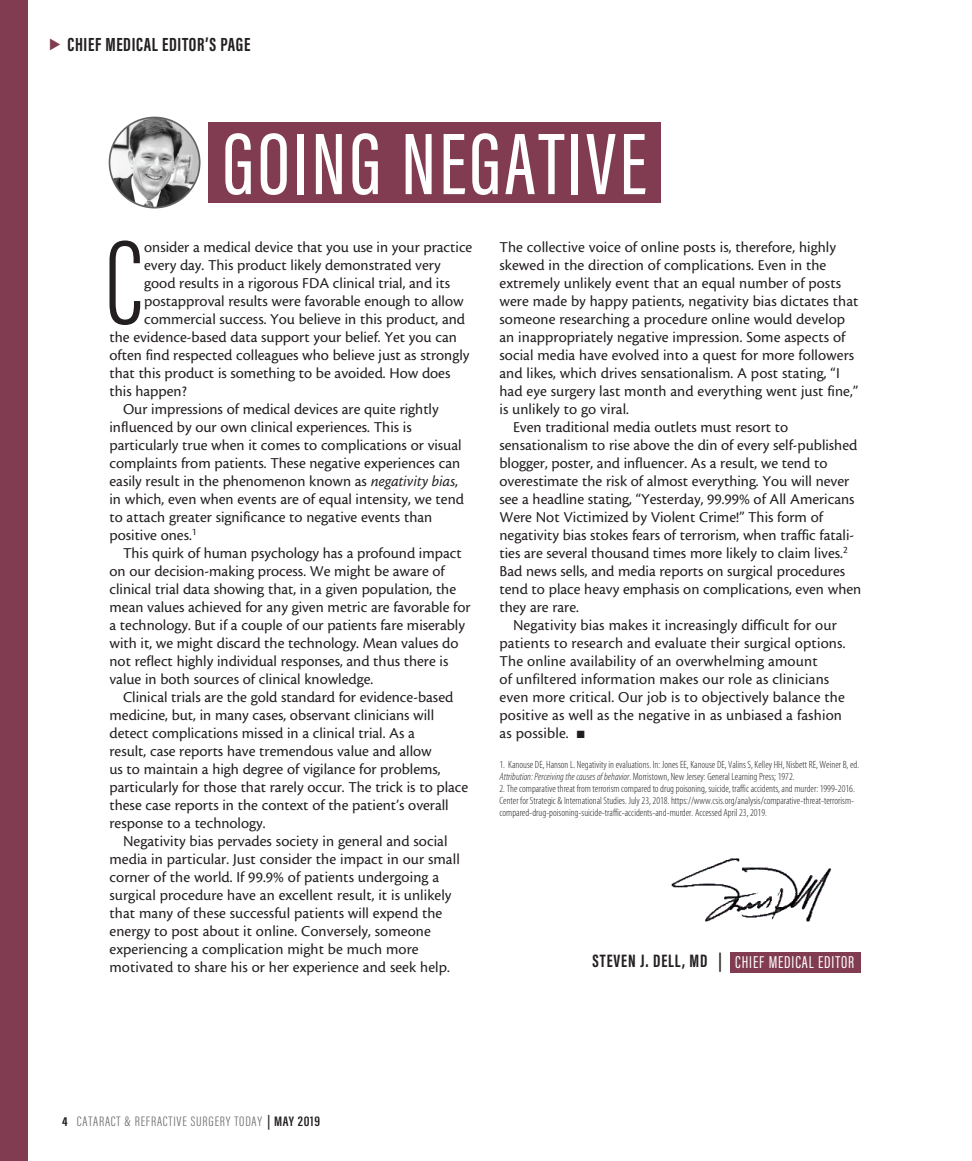
<style>
.page{position:relative;width:972px;height:1161px;background:#fff}
.page>*{position:absolute;margin:0;border:0;box-sizing:border-box;transform-origin:0 0}
.body_first{font:300 123.6px "Acumin Pro Extra Cond";color:#231f20}
.headline{font:500 90px "Acumin Pro Extra Cond";letter-spacing:.035em;color:#fff}
.t1{font:700 19.5px "Acumin Pro Extra Cond";letter-spacing:.035em;color:#231f20}
.lead-in_highlighted{font:700 18.45px "Acumin Pro Extra Cond";letter-spacing:.05em;color:#231f20}
.lead-in_highlighted-2{font:17.7px "Acumin Pro Extra Cond";letter-spacing:.05em;color:#fff}
.body{font:15.75px/18px "Cronos MM 408 10";color:#231f20}
.body_first-2{font:15.75px "Cronos MM 408 10";color:#231f20}
.t2{font:300 14.1px "Acumin Pro Extra Cond";letter-spacing:.05em;color:#6c6d70;scale:1.11 1}
.footnote{font:10.5px/12px "Myriad MM 215 300";color:#231f20}
.s1{font-family:"Cronos MM It 408 10"}
.s2{font-family:"Myriad MM It 215 300"}
.s3{font-weight:700;font-size:13.35px;color:#231f20}
.s4{font-weight:600;color:#231f20}
</style>
<div class="page">
<div style="left:209px;top:122px;width:452px;height:81px;background:#813c51"></div>
<div style="left:0;top:0;width:27px;height:1161px;background:#813c51"></div>
<img style="left:110px;top:117px;width:90px;height:91px;border-radius:45px">
<div style="left:109px;top:117px;width:92px;height:91px;border:2px solid #636366;border-radius:50%"></div>
<div style="left:730px;top:953px;width:131px;height:20px;background:#813c51"></div>
<img style="left:671px;top:858px;width:161px;height:64px">
<p class="t1" style="left:68px;top:32px;width:184px">CHIEF MEDICAL EDITOR’S PAGE</p>
<p class="headline" style="left:222px;top:110px;width:426px">GOING NEGATIVE</p>
<p class="body_first" style="left:105px;top:209px;width:40px">C</p>
<p class="body_first-2" style="left:144px;top:239px;width:330px">onsider a medical device that you use in your practice</p>
<p class="body_first-2" style="left:144px;top:257px;width:298px">every day. This product likely demonstrated very</p>
<p class="body_first-2" style="left:144px;top:275px;width:307px">good results in a rigorous FDA clinical trial, and its</p>
<p class="body_first-2" style="left:144px;top:293px;width:321px">postapproval results were favorable enough to allow</p>
<p class="body_first-2" style="left:144px;top:311px;width:322px">commercial success. You believe in this product, and</p>
<p class="body_first-2" style="left:110px;top:329px;width:349px">the evidence-based data support your belief. Yet you can</p>
<p class="body_first-2" style="left:110px;top:347px;width:361px">often find respected colleagues who believe just as strongly</p>
<p class="body_first-2" style="left:110px;top:365px;width:342px">that this product is something to be avoided. How does</p>
<p class="body_first-2" style="left:110px;top:383px;width:79px">this happen?</p>
<p class="body" style="left:110px;top:400px;width:356px;text-indent:14px">Our impressions of medical devices are quite rightly influenced by our own clinical experiences. This is particularly true when it comes to complications or visual complaints from patients. These negative experiences can easily result in the phenomenon known as <span class="s1">negativity bias</span>, in which, even when events are of equal intensity, we tend to attach greater significance to negative events than positive ones.<sup>1</sup></p>
<p class="body" style="left:110px;top:544px;width:363px;text-indent:14px">This quirk of human psychology has a profound impact on our decision-making process. We might be aware of clinical trial data showing that, in a given population, the mean values achieved for any given metric are favorable for a technology. But if a couple of our patients fare miserably with it, we might discard the technology. Mean values do not reflect highly individual responses, and thus there is value in both sources of clinical knowledge.</p>
<p class="body" style="left:110px;top:688px;width:360px;text-indent:14px">Clinical trials are the gold standard for evidence-based medicine, but, in many cases, observant clinicians will detect complications missed in a clinical trial. As a<br>result, case reports have tremendous value and allow<br>us to maintain a high degree of vigilance for problems, particularly for those that rarely occur. The trick is to place these case reports in the context of the patient’s overall response to a technology.</p>
<p class="body" style="left:110px;top:832px;width:352px;text-indent:14px">Negativity bias pervades society in general and social media in particular. Just consider the impact in our small corner of the world. If 99.9% of patients undergoing a surgical procedure have an excellent result, it is unlikely that many of these successful patients will expend the energy to post about it online. Conversely, someone experiencing a complication might be much more motivated to share his or her experience and seek help.</p>
<p class="body" style="left:500px;top:238px;width:360px">The collective voice of online posts is, therefore, highly skewed in the direction of complications. Even in the extremely unlikely event that an equal number of posts were made by happy patients, negativity bias dictates that someone researching a procedure online would develop an inappropriately negative impression. Some aspects of social media have evolved into a quest for more followers and likes, which drives sensationalism. A post stating, “I had eye surgery last month and everything went just fine,” is unlikely to go viral.</p>
<p class="body" style="left:500px;top:418px;width:363px;text-indent:14px">Even traditional media outlets must resort to sensationalism to rise above the din of every self-published blogger, poster, and influencer. As a result, we tend to overestimate the risk of almost everything. You will never see a headline stating, “Yesterday, 99.99% of All Americans Were Not Victimized by Violent Crime!” This form of negativity bias stokes fears of terrorism, when traffic fatali&shy;ties are several thousand times more likely to claim lives.<sup>2<br></sup>Bad news sells, and media reports on surgical procedures tend to place heavy emphasis on complications, even when they are rare.</p>
<p class="body" style="left:500px;top:616px;width:348px;text-indent:14px">Negativity bias makes it increasingly difficult for our patients to research and evaluate their surgical options.<br>The online availability of an overwhelming amount<br>of unfiltered information makes our role as clinicians even more critical. Our job is to objectively balance the positive as well as the negative in as unbiased a fashion as possible. ■</p>
<p class="footnote" style="left:500px;top:759px;width:361px">1. Kanouse DE, Hanson L. Negativity in evaluations. In: Jones EE, Kanouse DE, Valins S, Kelley HH, Nisbett RE, Weiner B, ed.<br><span class="s2">Attribution: Perceiving the causes of behavior</span>. Morristown, New Jersey: General Learning Press; 1972.</p>
<p class="footnote" style="left:500px;top:783px;width:357px;text-align:justify">2. The comparative threat from terrorism compared to drug poisoning, suicide, traffic accidents, and murder: 1999-2016.<br>Center for Strategic &amp; International Studies. July 23, 2018. https://www.csis.org/analysis/comparative-threat-terrorism&shy;compared-drug-poisoning-suicide-traffic-accidents-and-murder. Accessed April 23, 2019.</p>
<p class="lead-in_highlighted" style="left:593px;top:949px;width:131px">STEVEN J. DELL, MD |</p>
<p class="lead-in_highlighted-2" style="left:735px;top:951px;width:120px">CHIEF MEDICAL EDITOR</p>
<p class="t2" style="left:62px;top:1113px;width:234px"><span class="s3">4</span> CATARACT &amp; REFRACTIVE SURGERY TODAY <span class="s4">| MAY 2019</span></p>
</div>
